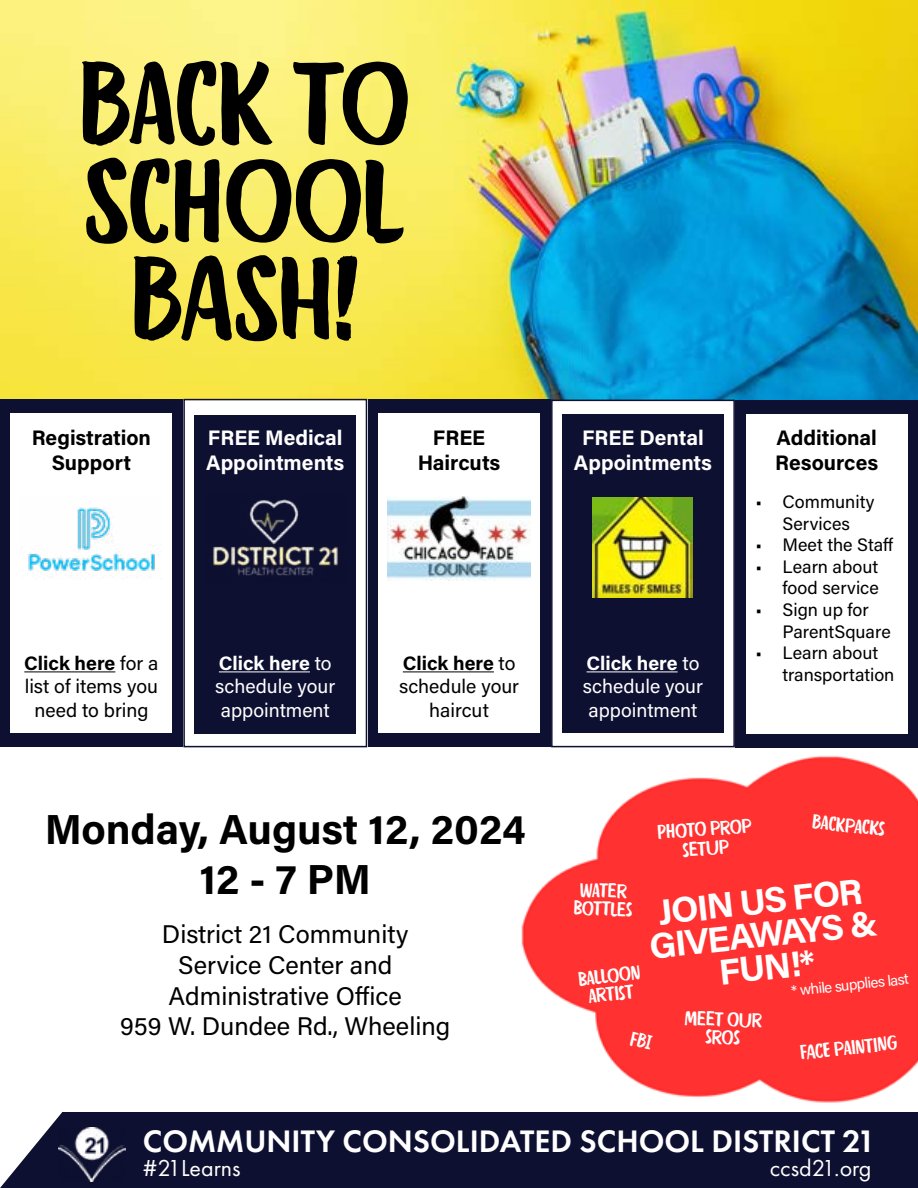
<style>
.page{position:relative;width:918px;height:1188px;background:#fff}
.page>*{position:absolute;margin:0;border:0;box-sizing:border-box;transform-origin:0 0}
.t1{font:114px/97.5px "Quotes Caps";color:#000;text-align:center}
.t2{font:700 42px/50.4px "Acumin Pro";color:#000;text-align:center}
.t3{font:700 36px/33px "Acumin Pro";color:#fff;text-align:center}
.t4{font:600 32.25px "Futura PT";color:#fff}
.t5{font:25.5px/30.6px "Acumin Pro";color:#000;text-align:center}
.t6{font:24px "Futura PT";color:#fff}
.t7{font:700 21px/25.2px "Acumin Pro";color:#000;text-align:center}
.t8{font:700 21px/25.2px "Acumin Pro";color:#fff}
.t9{font:19.5px/18px "Quotes Caps";color:#fff;text-align:center}
.t10{font:19.5px/23.4px "Acumin Pro";color:#000;text-align:center}
.t11{font:19.5px/23.4px "Acumin Pro";color:#fff}
.t12{font:18px/21.6px "Acumin Pro";color:#000}
.t13{font:15px "Acumin Pro";color:#fff}
.s1{font-weight:700}
</style>
<div class="page">
<img style="left:521px;top:755px;width:397px;height:348px">
<div style="left:63px;top:1112px;width:855px;height:76px;background:#0e1031"></div>
<svg style="left:0;top:1112px;width:63px;height:76px"></svg>
<img style="left:59px;top:1127px;width:66px;height:55px">
<img style="left:0;top:0;width:918px;height:400px">
<div style="left:0;top:400px;width:183px;height:347px;background:#0e1031"></div>
<div style="left:11px;top:414px;width:161px;height:319px;background:#fff"></div>
<div style="left:368px;top:400px;width:182px;height:347px;background:#0e1031"></div>
<div style="left:379px;top:414px;width:161px;height:319px;background:#fff"></div>
<div style="left:736px;top:400px;width:182px;height:347px;background:#0e1031"></div>
<div style="left:746px;top:414px;width:161px;height:319px;background:#fff"></div>
<div style="left:551px;top:400px;width:184px;height:347px;border:2px solid #0e1031"></div>
<div style="left:562px;top:414px;width:162px;height:319px;background:#0e1031"></div>
<div style="left:183px;top:399px;width:184px;height:348px;border:2px solid #0e1031"></div>
<div style="left:195px;top:415px;width:161px;height:318px;background:#0e1031"></div>
<img style="left:28px;top:507px;width:127px;height:71px">
<hr style="left:24px;top:671px;width:91px;height:1px;background:#000">
<img style="left:213px;top:499px;width:125px;height:77px">
<hr style="left:403px;top:671px;width:91px;height:1px;background:#000">
<hr style="left:219px;top:671px;width:91px;height:1px;background:#fff">
<hr style="left:587px;top:671px;width:91px;height:1px;background:#fff">
<img style="left:593px;top:498px;width:99px;height:100px">
<img style="left:388px;top:497px;width:142px;height:83px">
<svg style="left:629px;top:1031px;width:24px;height:19px"></svg>
<h1 class="t1" style="left:77px;top:53px;width:334px">BACK TO<br>SCHOOL<br>BASH!</h1>
<p class="t7" style="left:32px;top:424px;width:121px">Registration<br>Support</p>
<p class="t8" style="left:206px;top:424px;width:140px">FREE Medical<br>Appointments</p>
<p class="t7" style="left:418px;top:424px;width:84px">FREE<br>Haircuts</p>
<p class="t8" style="left:574px;top:424px;width:140px;text-align:center">FREE Dental<br>Appointments</p>
<p class="t7" style="left:775px;top:424px;width:104px;text-align:left">Additional<br>Resources</p>
<p class="t10" style="left:24px;top:651px;width:136px"><span class="s1">Click here</span> for a list of items you need to bring</p>
<p class="t10" style="left:399px;top:651px;width:122px"><span class="s1">Click here</span> to schedule your haircut</p>
<p class="t11" style="left:215px;top:651px;width:122px"><span class="s1">Click here</span> to schedule your appointment</p>
<p class="t11" style="left:583px;top:651px;width:122px"><span class="s1">Click here</span> to schedule your appointment</p>
<p class="t12" style="left:756px;top:490px;width:120px;text-align:center">• Community<br>Services</p>
<p class="t12" style="left:756px;top:533px;width:139px">• Meet the Staff</p>
<p class="t12" style="left:756px;top:555px;width:125px;text-align:right">• Learn about food service</p>
<p class="t12" style="left:783px;top:598px;width:110px;text-indent:-27px">• Sign up for<br>ParentSquare</p>
<p class="t12" style="left:783px;top:641px;width:113px;text-indent:-27px">• Learn about transportation</p>
<h2 class="t2" style="left:45px;top:802px;width:483px">Monday, August 12, 2024<br>12 - 7 PM</h2>
<h3 class="t5" style="left:120px;top:918px;width:332px">District 21 Community<br>Service Center and<br>Administrative Office<br>959 W. Dundee Rd., Wheeling</h3>
<p class="t9" style="left:575px;top:880px;width:60px;rotate:2deg">WATER<br>BOTTLES</p>
<p class="t9" style="left:577px;top:970px;width:64px;rotate:-6deg">BALLOON<br>ARTIST</p>
<p class="t9" style="left:813px;top:812px;width:74px;rotate:6deg">BACKPACKS</p>
<p class="t9" style="left:657px;top:822px;width:96px;line-height:19.5px;rotate:-4deg">PHOTO PROP<br>SETUP</p>
<h3 class="t3" style="left:644px;top:895px;width:231px;rotate:-6deg">JOIN US FOR<br>GIVEAWAYS &amp;<br>FUN!*</h3>
<p class="t13" style="left:790px;top:981px;width:119px;rotate:-6deg">* while supplies last</p>
<p class="t9" style="left:685px;top:1009px;width:79px;rotate:2deg">MEET OUR<br>SROS</p>
<p class="t9" style="left:799px;top:1043px;width:99px;rotate:-6deg">FACE PAINTING</p>
<h3 class="t4" style="left:143px;top:1121px;width:734px">COMMUNITY CONSOLIDATED SCHOOL DISTRICT 21</h3>
<h3 class="t6" style="left:143px;top:1154px;width:99px">#21Learns</h3>
<h3 class="t6" style="left:770px;top:1154px;width:103px">ccsd21.org</h3>
</div>
